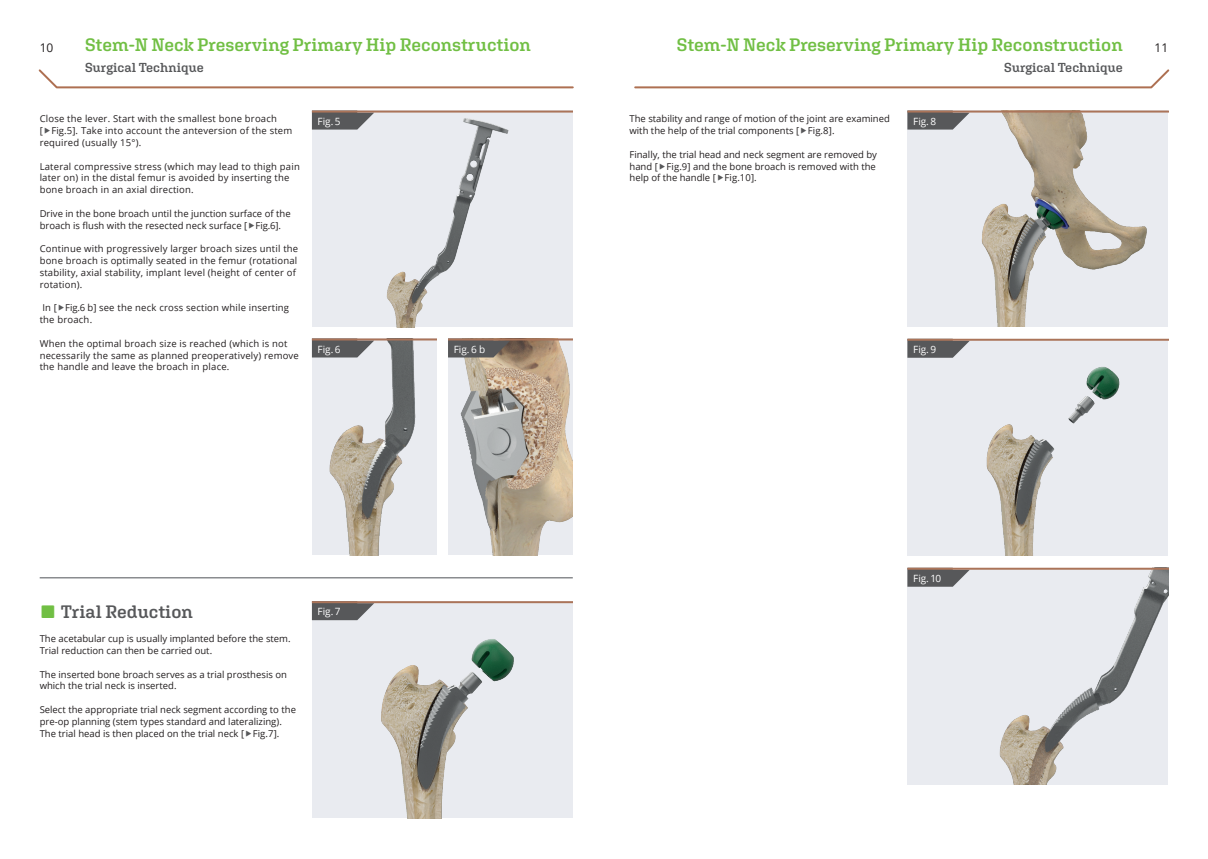
<style>
.page{position:relative;width:1208px;height:859px;background:#fff}
.page>*{position:absolute;margin:0;border:0;box-sizing:border-box;transform-origin:0 0}
.Page_top_index_green{font:600 18px "Aglet Slab";color:#71bf44}
.t1{font:600 18px "Aglet Slab";letter-spacing:-.005em;color:#57585a}
.Page_top_index_green-2{font:600 13px "Aglet Slab";letter-spacing:-.005em;color:#57585a}
.t2{font:12px "Open Sans";color:#231f20}
.t3{font:10px "Open Sans";letter-spacing:-.005em;color:#fff}
.Standard_text_9_5pt{font:9.5px/11.8px "Open Sans";letter-spacing:.01em;color:#231f20}
.s1{font-size:20.5px;color:#71bf44}
</style>
<div class="page">
<svg style="left:634px;top:69px;width:536px;height:20px"></svg>
<svg style="left:38px;top:69px;width:536px;height:20px"></svg>
<img style="left:312px;top:113px;width:261px;height:214px">
<svg style="left:312px;top:113px;width:62px;height:17px"></svg>
<hr style="left:312px;top:111px;width:261px;height:2px;background:#ab7459">
<img style="left:448px;top:340px;width:125px;height:215px">
<svg style="left:448px;top:340px;width:62px;height:17px"></svg>
<hr style="left:448px;top:338px;width:125px;height:2px;background:#ab7459">
<img style="left:312px;top:340px;width:125px;height:215px">
<svg style="left:312px;top:340px;width:62px;height:17px"></svg>
<hr style="left:312px;top:338px;width:125px;height:2px;background:#ab7459">
<img style="left:907px;top:113px;width:261px;height:213px">
<svg style="left:907px;top:113px;width:62px;height:17px"></svg>
<hr style="left:907px;top:111px;width:261px;height:2px;background:#ab7459">
<img style="left:312px;top:603px;width:261px;height:215px">
<svg style="left:312px;top:603px;width:62px;height:17px"></svg>
<hr style="left:312px;top:601px;width:261px;height:2px;background:#ab7459">
<hr style="left:40px;top:577px;width:533px;height:1px;background:#8a8c8f">
<img style="left:907px;top:570px;width:261px;height:214px">
<svg style="left:907px;top:570px;width:62px;height:17px"></svg>
<hr style="left:907px;top:568px;width:261px;height:2px;background:#ab7459">
<img style="left:907px;top:341px;width:261px;height:215px">
<svg style="left:907px;top:341px;width:62px;height:17px"></svg>
<hr style="left:907px;top:339px;width:261px;height:2px;background:#ab7459">
<p class="Page_top_index_green" style="left:85px;top:34px;width:447px">Stem-N Neck Preserving Primary Hip Reconstruction</p>
<p class="Page_top_index_green-2" style="left:85px;top:60px;width:120px">Surgical Technique</p>
<p class="Page_top_index_green" style="left:677px;top:34px;width:447px">Stem-N Neck Preserving Primary Hip Reconstruction</p>
<p class="Page_top_index_green-2" style="left:1004px;top:60px;width:120px">Surgical Technique</p>
<p class="t2" style="left:40px;top:39px;width:15px">10</p>
<p class="t2" style="left:1154px;top:39px;width:15px">11</p>
<p class="Standard_text_9_5pt" style="left:40px;top:113px;width:254px">Close the lever. Start with the smallest bone broach<br>[ Fig.5]. Take into account the anteversion of the stem required (usually 15°).</p>
<p class="Standard_text_9_5pt" style="left:40px;top:160px;width:262px">Lateral compressive stress (which may lead to thigh pain later on) in the distal femur is avoided by inserting the bone broach in an axial direction.</p>
<p class="Standard_text_9_5pt" style="left:40px;top:207px;width:252px">Drive in the bone broach until the junction surface of the broach is flush with the resected neck surface [ Fig.6].</p>
<p class="Standard_text_9_5pt" style="left:40px;top:243px;width:260px">Continue with progressively larger broach sizes until the bone broach is optimally seated in the femur (rotational stability, axial stability, implant level (height of center of rotation).</p>
<p class="Standard_text_9_5pt" style="left:40px;top:302px;width:251px">In [ Fig.6 b] see the neck cross section while inserting the broach.</p>
<p class="Standard_text_9_5pt" style="left:40px;top:337px;width:261px">When the optimal broach size is reached (which is not necessarily the same as planned preoperatively) remove the handle and leave the broach in place.</p>
<p class="t3" style="left:317px;top:114px;width:25px">Fig. 5</p>
<p class="t3" style="left:317px;top:342px;width:25px">Fig. 6</p>
<p class="t3" style="left:454px;top:342px;width:33px">Fig. 6 b</p>
<p class="t1" style="left:40px;top:601px;width:155px"><span class="s1">⬛</span> Trial Reduction</p>
<p class="t3" style="left:317px;top:605px;width:25px">Fig. 7</p>
<p class="Standard_text_9_5pt" style="left:40px;top:632px;width:251px">The acetabular cup is usually implanted before the stem.<br>Trial reduction can then be carried out.</p>
<p class="Standard_text_9_5pt" style="left:40px;top:668px;width:249px">The inserted bone broach serves as a trial prosthesis on which the trial neck is inserted.</p>
<p class="Standard_text_9_5pt" style="left:40px;top:703px;width:258px">Select the appropriate trial neck segment according to the pre-op planning (stem types standard and lateralizing).</p>
<p class="Standard_text_9_5pt" style="left:40px;top:727px;width:240px">The trial head is then placed on the trial neck [ Fig.7].</p>
<p class="Standard_text_9_5pt" style="left:629px;top:113px;width:262px">The stability and range of motion of the joint are examined</p>
<p class="t3" style="left:913px;top:114px;width:25px">Fig. 8</p>
<p class="Standard_text_9_5pt" style="left:629px;top:125px;width:205px">with the help of the trial components [ Fig.8].</p>
<p class="Standard_text_9_5pt" style="left:629px;top:148px;width:249px">Finally, the trial head and neck segment are removed by hand [ Fig.9] and the bone broach is removed with the help of the handle [ Fig. 10].</p>
<p class="t3" style="left:913px;top:342px;width:25px">Fig. 9</p>
<p class="t3" style="left:913px;top:571px;width:30px">Fig. 10</p>
</div>
